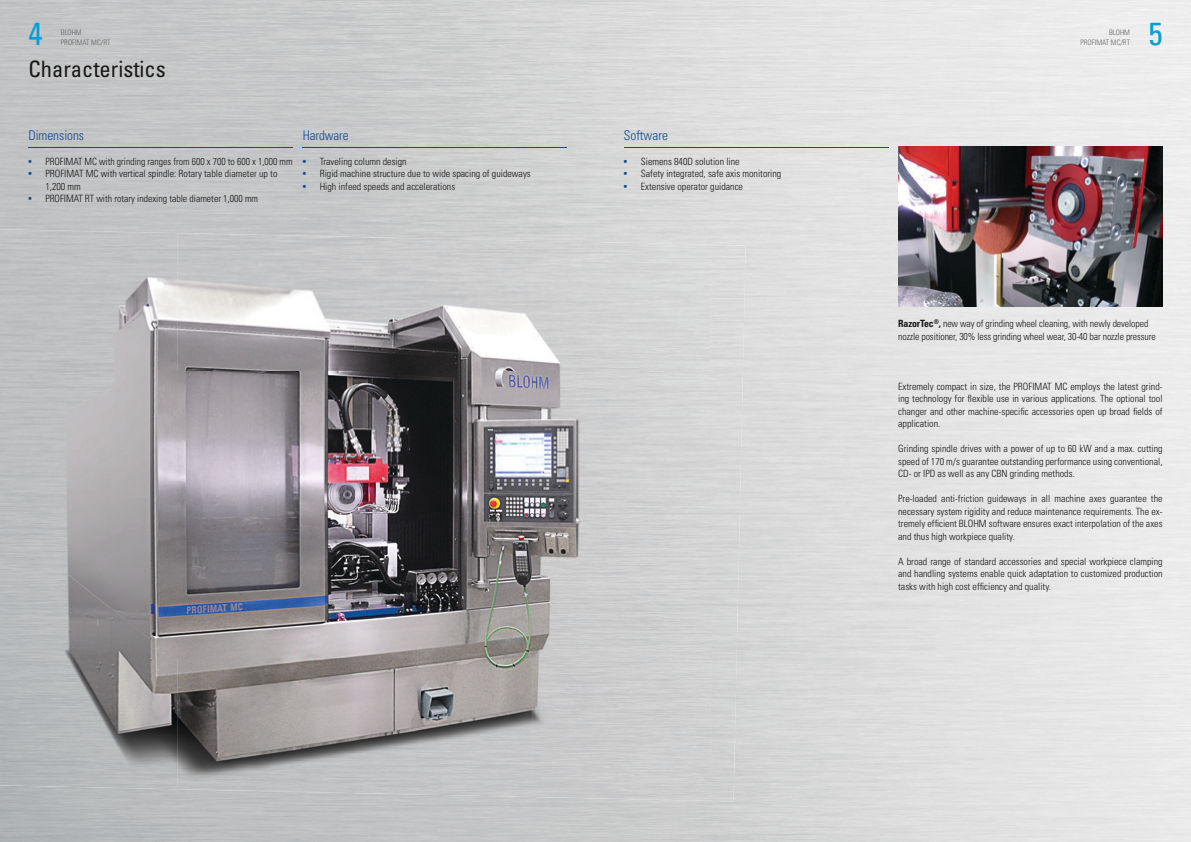
<style>
.page{position:relative;width:1191px;height:842px;background:#fff}
.page>*{position:absolute;margin:0;border:0;box-sizing:border-box;transform-origin:0 0}
.t1{font:condensed 32px "Univers LT";color:#009edd}
.t2{font:condensed 22.5px "Univers LT";color:#181817}
.t3{font:300 condensed 13.3px "Univers LT";letter-spacing:-.005em;color:#104c90}
.t4{font:300 condensed 10px/12.5px "Univers LT";color:#181817;text-align:justify}
.t5{font:300 condensed 7.5px/10px "Univers LT";color:#636363}
.s1{font-weight:400;color:#104c90}
.s2{font-weight:700}
</style>
<div class="page">
<img style="left:0;top:0;width:1191px;height:842px">
<hr style="left:28px;top:147px;width:265px;height:1px;background:#104c90">
<hr style="left:303px;top:147px;width:264px;height:1px;background:#104c90">
<hr style="left:624px;top:147px;width:264px;height:1px;background:#104c90">
<img style="left:898px;top:147px;width:264px;height:160px">
<img style="left:0;top:229px;width:178px;height:560px">
<img style="left:177px;top:233px;width:178px;height:560px">
<img style="left:355px;top:237px;width:178px;height:560px">
<img style="left:532px;top:241px;width:178px;height:560px">
<img style="left:710px;top:245px;width:35px;height:556px">
<h1 class="t1" style="left:28px;top:14px;width:16px">4</h1>
<h1 class="t1" style="left:1148px;top:14px;width:16px">5</h1>
<p class="t5" style="left:61px;top:28px;width:51px">BLOHM<br>PROFIMAT MC/RT</p>
<p class="t5" style="left:1080px;top:28px;width:51px;text-align:right">BLOHM<br>PROFIMAT MC/RT</p>
<h2 class="t2" style="left:28px;top:55px;width:139px">Characteristics</h2>
<h3 class="t3" style="left:28px;top:127px;width:57px">Dimensions</h3>
<p class="t4" style="left:28px;top:155px;width:266px"><span class="s1">•</span> PROFIMAT MC with grinding ranges from 600 x 700 to 600 x 1,000 mm</p>
<p class="t4" style="left:45px;top:167px;width:233px;text-indent:-17px"><span class="s1">•</span> PROFIMAT MC with vertical spindle: Rotary table diameter up to<br>1,200 mm</p>
<p class="t4" style="left:28px;top:192px;width:231px"><span class="s1">•</span> PROFIMAT RT with rotary indexing table diameter 1,000 mm</p>
<h3 class="t3" style="left:303px;top:127px;width:47px">Hardware</h3>
<p class="t4" style="left:303px;top:155px;width:105px"><span class="s1">•</span> Traveling column design</p>
<p class="t4" style="left:303px;top:167px;width:230px"><span class="s1">•</span> Rigid machine structure due to wide spacing of guideways</p>
<p class="t4" style="left:303px;top:180px;width:154px"><span class="s1">•</span> High infeed speeds and accelerations</p>
<h3 class="t3" style="left:624px;top:127px;width:46px">Software</h3>
<p class="t4" style="left:624px;top:155px;width:117px"><span class="s1">•</span> Siemens 840D solution line</p>
<p class="t4" style="left:624px;top:167px;width:159px"><span class="s1">•</span> Safety integrated, safe axis monitoring</p>
<p class="t4" style="left:624px;top:180px;width:121px"><span class="s1">•</span> Extensive operator guidance</p>
<p class="t4" style="left:898px;top:317px;width:259px"><span class="s2">RazorTec</span><sup>®</sup><span class="s2">,</span> new way of grinding wheel cleaning, with newly developed nozzle positioner, 30% less grinding wheel wear, 30-40 bar nozzle pressure</p>
<p class="t4" style="left:898px;top:380px;width:266px">Extremely compact in size, the PROFIMAT MC employs the latest grind&shy;ing technology for flexible use in various applications. The optional tool changer and other machine-specific accessories open up broad fields of application.</p>
<p class="t4" style="left:898px;top:442px;width:266px">Grinding spindle drives with a power of up to 60 kW and a max. cutting speed of 170 m/s guarantee outstanding performance using conventional, CD- or IPD as well as any CBN grinding methods.</p>
<p class="t4" style="left:898px;top:492px;width:266px">Pre-loaded anti-friction guideways in all machine axes guarantee the necessary system rigidity and reduce maintenance requirements. The ex&shy;tremely efficient BLOHM software ensures exact interpolation of the axes and thus high workpiece quality.</p>
<p class="t4" style="left:898px;top:555px;width:266px">A broad range of standard accessories and special workpiece clamping and handling systems enable quick adaptation to customized production tasks with high cost efficiency and quality.</p>
</div>
